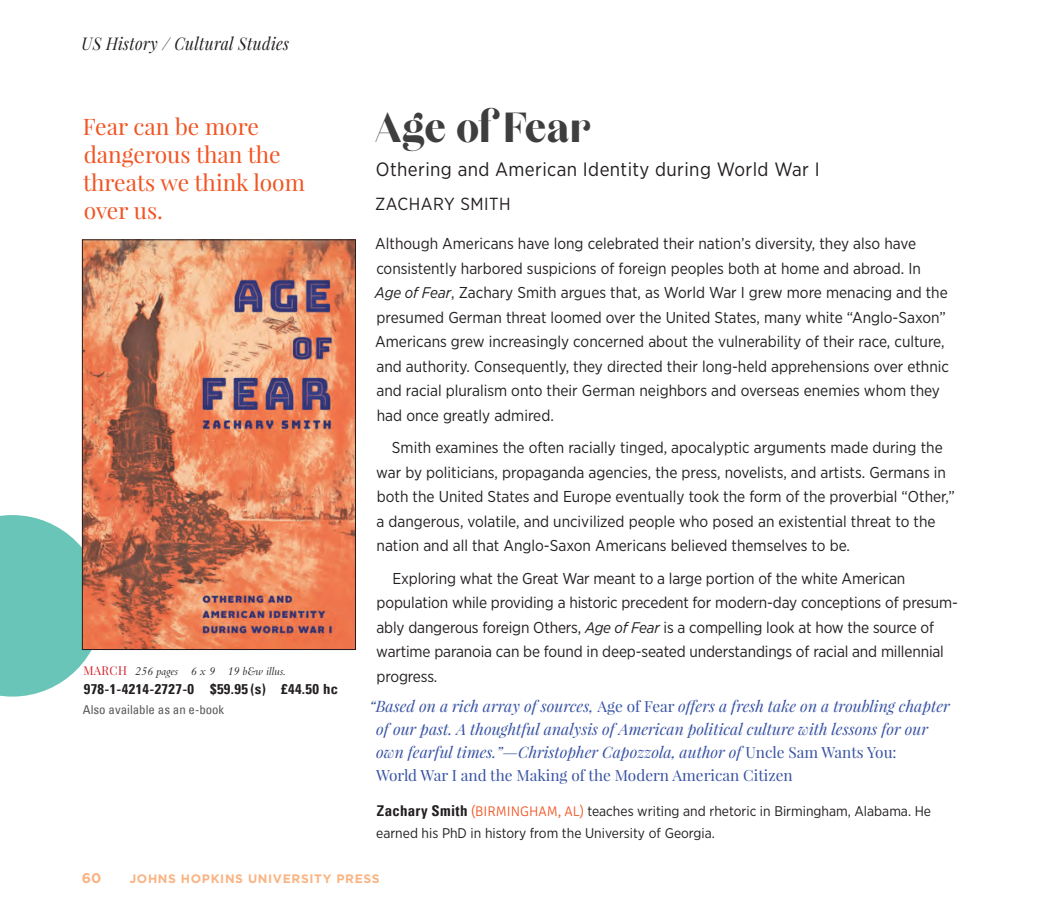
<style>
.page{position:relative;width:1040px;height:914px;background:#fff}
.page>*{position:absolute;margin:0;border:0;box-sizing:border-box;transform-origin:0 0}
.ti{font:52.5px "Chloe";letter-spacing:-.01em;color:#3e3e3f;scale:.9 1}
.callout{font:22.75px/28px "Playfair Display";color:#f15422}
.st{font:19.25px "Gotham Narrow";letter-spacing:.02em;color:#231f20}
.t1{font:italic 17.5px "Playfair Display";letter-spacing:.02em;color:#231f20;scale:.9 1}
.au{font:17.5px "Gotham Narrow";letter-spacing:.03em;color:#231f20}
.tx{font:15.75px/24.5px "Gotham Narrow";letter-spacing:-.01em;color:#231f20}
.tx2{font:15.75px/24.5px "Gotham Narrow";color:#231f20}
.blurb{font:italic 15.75px/22.8px "Playfair Display";color:#3853a3}
.blurb-2{font:15.4px "Playfair Display";color:#3853a3}
.bio{font:14px/21.9px "Gotham Narrow";color:#231f20}
.price2{font:700 condensed 14px "Univers";letter-spacing:.025em;color:#231f20;scale:1.05 1}
.t2{font:700 14px "Gotham";color:#fab483}
.t3{font:700 12.25px "Gotham";letter-spacing:.05em;color:#fab483}
.price{font:italic 12.25px "Bembo";color:#231f20;scale:.96 1}
.price2-2{font:condensed 12.25px "Univers";color:#57585a;scale:1.05 1}
.s1{font-family:"Playfair Display";font-style:normal;color:#d1232a}
.s2{font-style:italic;font-size:15.4px}
.s3{font-style:normal;font-size:15.4px}
.s4{font-family:"Univers";font-weight:700;font-stretch:condensed;font-size:14.88px}
.s5{font-family:"Signika Negative";font-weight:300;color:#f15422}
</style>
<div class="page">
<svg style="left:0;top:515px;width:92px;height:181px;background:#7acbbf"></svg>
<img style="left:84px;top:241px;width:270px;height:407px">
<div style="left:82px;top:239px;width:274px;height:411px;border:1px solid #231f20"></div>
<p class="t1" style="left:82px;top:32px;width:232px">US History / Cultural Studies</p>
<p class="callout" style="left:83px;top:112px;width:224px">Fear can be more dangerous than the threats we think loom over us.</p>
<p class="price" style="left:83px;top:663px;width:212px"><span class="s1">MARCH</span> 256 pages 6 x 9 19 b&amp;w illus.</p>
<p class="price2" style="left:84px;top:680px;width:244px">978-1-4214-2727-0 $59.95 (s) £44.50 hc</p>
<p class="price2-2" style="left:83px;top:701px;width:136px">Also available as an e-book</p>
<p class="ti" style="left:374px;top:99px;width:242px">Age of Fear</p>
<p class="st" style="left:376px;top:157px;width:445px">Othering and American Identity during World War I</p>
<p class="au" style="left:375px;top:193px;width:137px">ZACHARY SMITH</p>
<p class="tx2" style="left:375px;top:231px;width:575px">Although Americans have long celebrated their nation’s diversity, they also have consistently harbored suspicions of foreign peoples both at home and abroad. In <span class="s2">Age of Fear</span>, Zachary Smith argues that, as World War I grew more menacing and the presumed German threat loomed over the United States, many white “Anglo-Saxon” Americans grew increasingly concerned about the vulnerability of their race, culture, and authority. Consequently, they directed their long-held apprehensions over ethnic and racial pluralism onto their German neighbors and overseas enemies whom they had once greatly admired.</p>
<p class="tx" style="left:376px;top:435px;width:580px;text-indent:16px">Smith examines the often racially tinged, apocalyptic arguments made during the war by politicians, propaganda agencies, the press, novelists, and artists. Germans in both the United States and Europe eventually took the form of the proverbial “Other,” a dangerous, volatile, and uncivilized people who posed an existential threat to the nation and all that Anglo-Saxon Americans believed themselves to be.</p>
<p class="tx" style="left:376px;top:565px;width:583px;text-indent:16px">Exploring what the Great War meant to a large portion of the white American population while providing a historic precedent for modern-day conceptions of presum&shy;ably dangerous foreign Others, <span class="s2">Age of Fear</span> is a compelling look at how the source of wartime paranoia can be found in deep-seated understandings of racial and millennial progress.</p>
<p class="blurb" style="left:376px;top:694px;width:575px;text-indent:-7px">“Based on a rich array of sources, <span class="s3">Age of Fear</span> offers a fresh take on a troubling chapter of our past. A thoughtful analysis of American political culture with lessons for our own fearful times.”—Christopher Capozzola, author of <span class="s3">Uncle Sam Wants You:</span></p>
<p class="blurb-2" style="left:376px;top:765px;width:418px">World War I and the Making of the Modern American Citizen</p>
<p class="bio" style="left:376px;top:800px;width:556px"><span class="s4">Zachary Smith</span> <span class="s5">(BIRMINGHAM, AL)</span> teaches writing and rhetoric in Birmingham, Alabama. He earned his PhD in history from the University of Georgia.</p>
<p class="t2" style="left:82px;top:868px;width:21px">60</p>
<p class="t3" style="left:129px;top:870px;width:252px">JOHNS HOPKINS UNIVERSITY PRESS</p>
</div>
